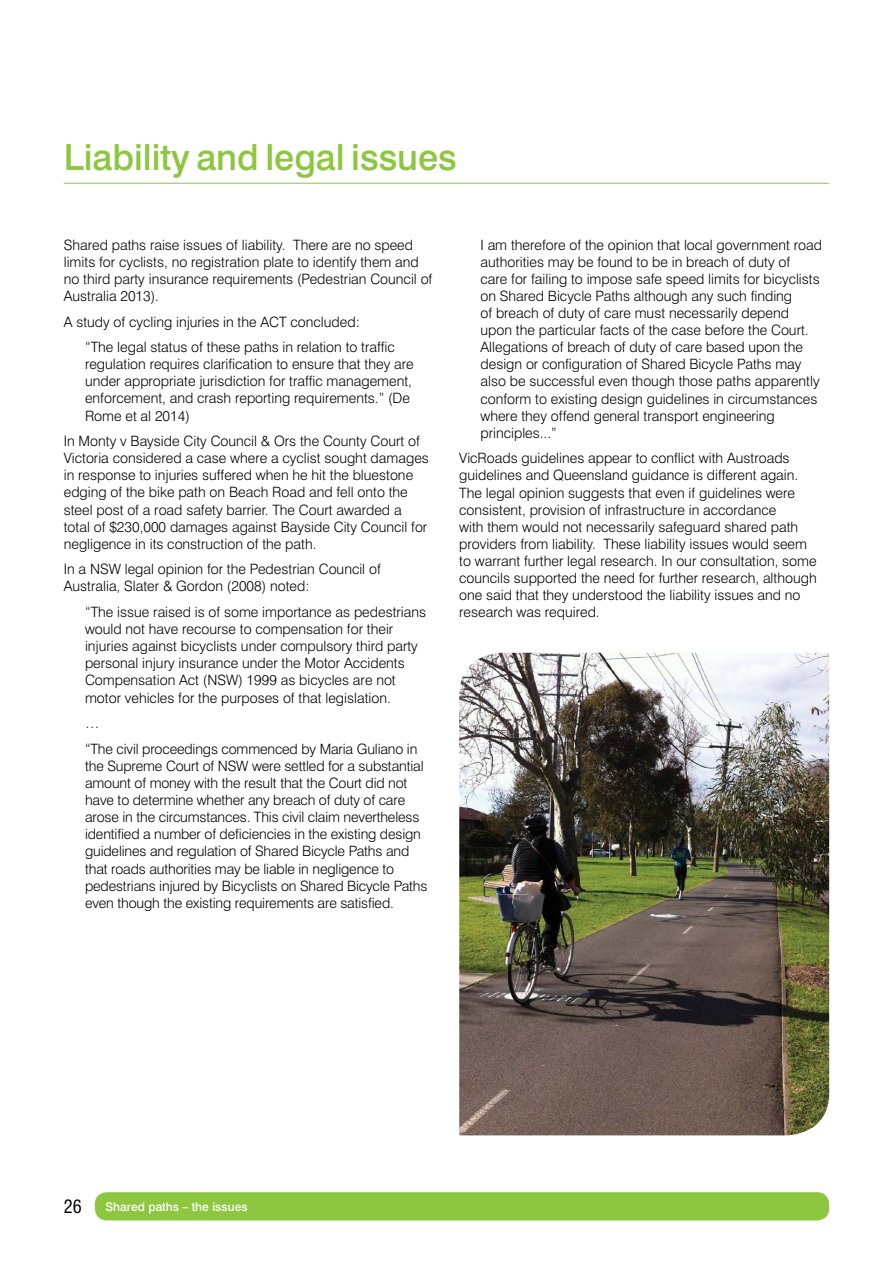
<style>
.page{position:relative;width:893px;height:1263px;background:#fff}
.page>*{position:absolute;margin:0;border:0;box-sizing:border-box;transform-origin:0 0}
.t1{font:500 36px "Swiss 721 BT";color:#8dc63f}
.t2{font:condensed 18px "Swiss 721 BT";color:#000}
.t3{font:300 14.25px/17.1px "Swiss 721 BT";color:#000}
.t4{font:500 12px "Swiss 721 BT";color:#fff}
</style>
<div class="page">
<div style="left:95px;top:1192px;width:734px;height:28px;background:#8dc63f;border-radius:12px"></div>
<hr style="left:64px;top:183px;width:765px;height:1px;background:#8dc63f">
<img style="left:459px;top:653px;width:370px;height:482px">
<h1 class="t1" style="left:64px;top:135px;width:395px">Liability and legal issues</h1>
<p class="t3" style="left:64px;top:236px;width:370px">Shared paths raise issues of liability. There are no speed limits for cyclists, no registration plate to identify them and no third party insurance requirements (Pedestrian Council of Australia 2013).</p>
<p class="t3" style="left:85px;top:308px;width:311px;line-height:25.7px;text-indent:-21px">A study of cycling injuries in the ACT concluded:<br>“The legal status of these paths in relation to traffic</p>
<p class="t3" style="left:85px;top:355px;width:330px">regulation requires clarification to ensure that they are under appropriate jurisdiction for traffic management, enforcement, and crash reporting requirements.” (De Rome et al 2014)</p>
<p class="t3" style="left:64px;top:432px;width:367px">In Monty v Bayside City Council &amp; Ors the County Court of Victoria considered a case where a cyclist sought damages in response to injuries suffered when he hit the bluestone edging of the bike path on Beach Road and fell onto the steel post of a road safety barrier. The Court awarded a total of $230,000 damages against Bayside City Council for negligence in its construction of the path.</p>
<p class="t3" style="left:64px;top:561px;width:318px">In a NSW legal opinion for the Pedestrian Council of<br>Australia, Slater &amp; Gordon (2008) noted:</p>
<p class="t3" style="left:85px;top:603px;width:343px">“The issue raised is of some importance as pedestrians would not have recourse to compensation for their injuries against bicyclists under compulsory third party personal injury insurance under the Motor Accidents Compensation Act (NSW) 1999 as bicycles are not motor vehicles for the purposes of that legislation.</p>
<p class="t3" style="left:85px;top:710px;width:334px;line-height:25.7px">…<br>“The civil proceedings commenced by Maria Guliano in</p>
<p class="t3" style="left:85px;top:757px;width:344px">the Supreme Court of NSW were settled for a substantial amount of money with the result that the Court did not have to determine whether any breach of duty of care arose in the circumstances. This civil claim nevertheless identified a number of deficiencies in the existing design guidelines and regulation of Shared Bicycle Paths and that roads authorities may be liable in negligence to pedestrians injured by Bicyclists on Shared Bicycle Paths even though the existing requirements are satisfied.</p>
<p class="t3" style="left:480px;top:236px;width:343px">I am therefore of the opinion that local government road authorities may be found to be in breach of duty of<br>care for failing to impose safe speed limits for bicyclists on Shared Bicycle Paths although any such finding<br>of breach of duty of care must necessarily depend upon the particular facts of the case before the Court.<br>Allegations of breach of duty of care based upon the design or configuration of Shared Bicycle Paths may also be successful even though those paths apparently conform to existing design guidelines in circumstances where they offend general transport engineering principles...”</p>
<p class="t3" style="left:459px;top:450px;width:359px">VicRoads guidelines appear to conflict with Austroads guidelines and Queensland guidance is different again.<br>The legal opinion suggests that even if guidelines were consistent, provision of infrastructure in accordance<br>with them would not necessarily safeguard shared path providers from liability. These liability issues would seem to warrant further legal research. In our consultation, some councils supported the need for further research, although one said that they understood the liability issues and no research was required.</p>
<p class="t2" style="left:64px;top:1196px;width:19px">26</p>
<p class="t4" style="left:105px;top:1199px;width:144px">Shared paths – the issues</p>
</div>
